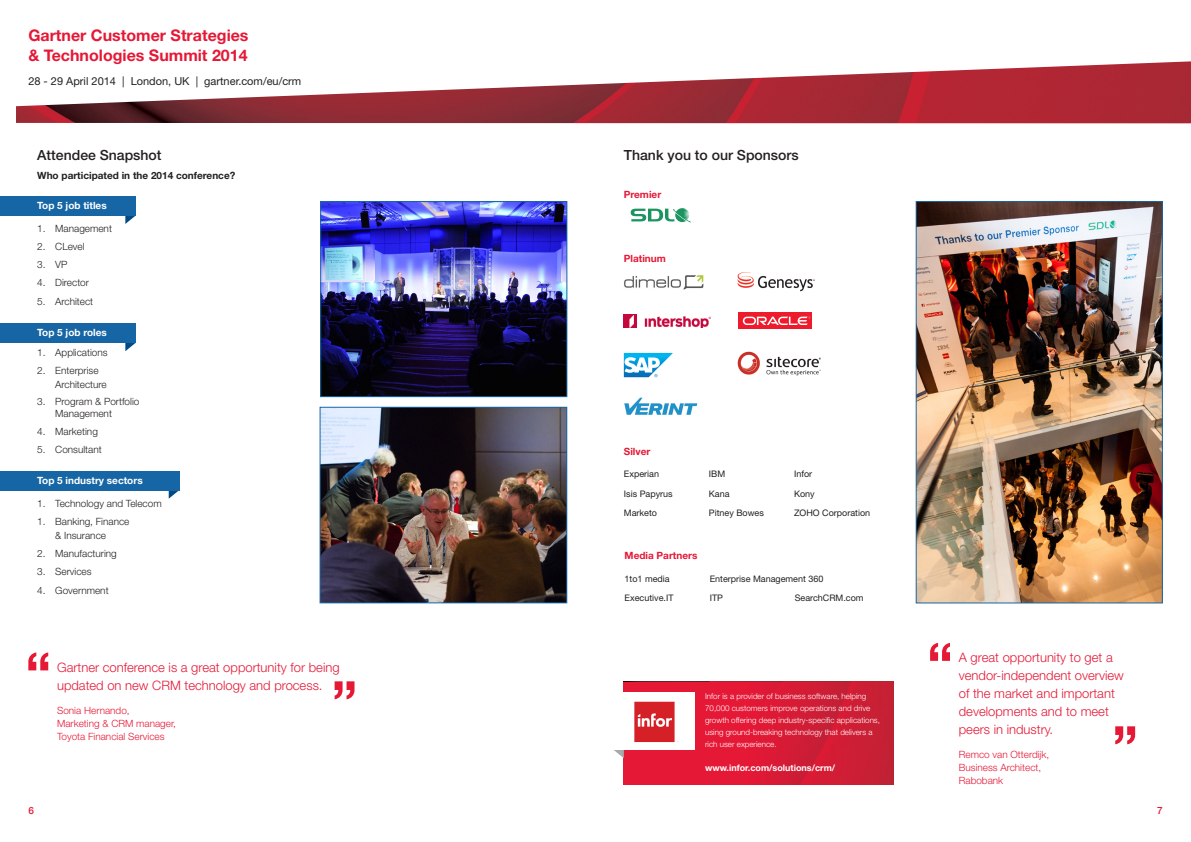
<style>
.page{position:relative;width:1191px;height:842px;background:#fff}
.page>*{position:absolute;margin:0;border:0;box-sizing:border-box;transform-origin:0 0}
.t1{font:700 16px/20px "Helvetica Neue LT";color:#e51836}
.Paragraph_Text{font:500 14px "Helvetica Neue LT";color:#231f20}
.Quote_Text{font:300 13px/18px "Helvetica Neue LT";color:#e51836}
.t2{font:11px "Helvetica Neue LT";color:#231f20}
.t3{font:300 10px/14px "Helvetica Neue LT";color:#231f20}
.Quote_Text-2{font:300 10px/13px "Helvetica Neue LT";color:#e51836}
.Paragraph_Text-2{font:700 10px "Helvetica Neue LT";color:#fff}
.Paragraph_Text-3{font:700 10px "Helvetica Neue LT";color:#231f20}
.Sponsor_Titles{font:700 10px "Helvetica Neue LT";color:#e51836}
.t4{font:500 10px "Helvetica Neue LT";color:#e51836}
.Paragraph_Text-4{font:9px "Helvetica Neue LT";color:#231f20}
.Paragraph_Text-5{font:700 9px "Helvetica Neue LT";color:#fff}
.Paragraph_Text-6{font:300 8px/12px "Helvetica Neue LT";color:#fff}
</style>
<div class="page">
<svg style="left:169px;top:490px;width:10px;height:9px"></svg>
<div style="left:0;top:471px;width:179px;height:19px;background:#1666a6"></div>
<svg style="left:125px;top:343px;width:11px;height:8px"></svg>
<div style="left:0;top:324px;width:136px;height:19px;background:#1666a6"></div>
<svg style="left:125px;top:215px;width:11px;height:9px"></svg>
<div style="left:0;top:196px;width:136px;height:19px;background:#1666a6"></div>
<svg style="left:334px;top:681px;width:21px;height:18px"></svg>
<svg style="left:28px;top:652px;width:20px;height:18px"></svg>
<img style="left:16px;top:61px;width:1175px;height:62px">
<img style="left:322px;top:203px;width:243px;height:192px">
<div style="left:320px;top:201px;width:247px;height:196px;border:1px solid #1666a6"></div>
<img style="left:322px;top:409px;width:243px;height:192px">
<div style="left:320px;top:407px;width:247px;height:196px;border:1px solid #1666a6"></div>
<svg style="left:630px;top:208px;width:61px;height:15px"></svg>
<img style="left:624px;top:275px;width:80px;height:14px">
<img style="left:737px;top:272px;width:78px;height:19px">
<img style="left:624px;top:314px;width:86px;height:14px">
<div style="left:738px;top:312px;width:74px;height:17px;background:#ee1b2c"></div>
<svg style="left:743px;top:317px;width:67px;height:8px"></svg>
<svg style="left:624px;top:353px;width:49px;height:24px"></svg>
<img style="left:738px;top:351px;width:83px;height:24px">
<img style="left:624px;top:397px;width:74px;height:18px">
<img style="left:918px;top:203px;width:242px;height:398px">
<div style="left:916px;top:201px;width:246px;height:402px;border:1px solid #1666a6"></div>
<svg style="left:1115px;top:726px;width:20px;height:18px"></svg>
<svg style="left:930px;top:643px;width:20px;height:18px"></svg>
<div style="left:623px;top:682px;width:270px;height:102px;background:linear-gradient(to right,#ed1636,#c81f34)"></div>
<svg style="left:614px;top:750px;width:10px;height:8px"></svg>
<div style="left:613px;top:692px;width:81px;height:58px;background:#fff"></div>
<img style="left:634px;top:701px;width:45px;height:41px">
<p class="t1" style="left:28px;top:25px;width:222px">Gartner Customer Strategies &amp; Technologies Summit 2014</p>
<p class="t2" style="left:28px;top:75px;width:274px">28 - 29 April 2014 | London, UK | gartner.com/eu/crm</p>
<p class="Paragraph_Text" style="left:37px;top:146px;width:126px">Attendee Snapshot</p>
<p class="Paragraph_Text-3" style="left:37px;top:169px;width:199px">Who participated in the 2014 conference?</p>
<p class="Paragraph_Text-2" style="left:37px;top:199px;width:71px">Top 5 job titles</p>
<p class="t3" style="left:37px;top:221px;width:76px">1. Management</p>
<p class="t3" style="left:37px;top:239px;width:49px">2. CLevel</p>
<p class="t3" style="left:37px;top:257px;width:32px">3. VP</p>
<p class="t3" style="left:37px;top:276px;width:53px">4. Director</p>
<p class="t3" style="left:37px;top:294px;width:57px">5. Architect</p>
<p class="Paragraph_Text-2" style="left:37px;top:326px;width:71px">Top 5 job roles</p>
<p class="t3" style="left:37px;top:345px;width:72px">1. Applications</p>
<p class="t3" style="left:55px;top:364px;width:53px;text-indent:-18px">2. Enterprise<br>Architecture</p>
<p class="t3" style="left:55px;top:395px;width:86px;line-height:12px;text-indent:-18px">3. Program &amp; Portfolio<br>Management</p>
<p class="t3" style="left:37px;top:424px;width:62px">4. Marketing</p>
<p class="t3" style="left:37px;top:442px;width:66px">5. Consultant</p>
<p class="Paragraph_Text-2" style="left:37px;top:474px;width:107px">Top 5 industry sectors</p>
<p class="t3" style="left:37px;top:496px;width:126px">1. Technology and Telecom</p>
<p class="t3" style="left:37px;top:514px;width:94px;text-align:center">1. Banking, Finance &amp; Insurance</p>
<p class="t3" style="left:37px;top:546px;width:81px">2. Manufacturing</p>
<p class="t3" style="left:37px;top:565px;width:56px">3. Services</p>
<p class="t3" style="left:37px;top:583px;width:73px">4. Government</p>
<p class="Quote_Text" style="left:57px;top:658px;width:284px">Gartner conference is a great opportunity for being updated on new CRM technology and process.</p>
<p class="Quote_Text-2" style="left:57px;top:704px;width:120px">Sonia Hernando,<br>Marketing &amp; CRM manager,<br>Toyota Financial Services</p>
<p class="Paragraph_Text" style="left:624px;top:146px;width:176px">Thank you to our Sponsors</p>
<p class="Sponsor_Titles" style="left:624px;top:188px;width:39px">Premier</p>
<p class="Sponsor_Titles" style="left:624px;top:252px;width:44px">Platinum</p>
<p class="Sponsor_Titles" style="left:624px;top:445px;width:28px">Silver</p>
<p class="Paragraph_Text-4" style="left:624px;top:468px;width:37px">Experian</p>
<p class="Paragraph_Text-4" style="left:709px;top:468px;width:18px">IBM</p>
<p class="Paragraph_Text-4" style="left:794px;top:468px;width:20px">Infor</p>
<p class="Paragraph_Text-4" style="left:624px;top:488px;width:50px">Isis Papyrus</p>
<p class="Paragraph_Text-4" style="left:709px;top:488px;width:22px">Kana</p>
<p class="Paragraph_Text-4" style="left:794px;top:488px;width:22px">Kony</p>
<p class="Paragraph_Text-4" style="left:624px;top:508px;width:35px">Marketo</p>
<p class="Paragraph_Text-4" style="left:709px;top:508px;width:56px">Pitney Bowes</p>
<p class="Paragraph_Text-4" style="left:794px;top:508px;width:78px">ZOHO Corporation</p>
<p class="Sponsor_Titles" style="left:624px;top:549px;width:74px">Media Partners</p>
<p class="Paragraph_Text-4" style="left:624px;top:573px;width:47px">1to1 media</p>
<p class="Paragraph_Text-4" style="left:709px;top:573px;width:115px">Enterprise Management 360</p>
<p class="Paragraph_Text-4" style="left:624px;top:593px;width:50px">Executive.IT</p>
<p class="Paragraph_Text-4" style="left:709px;top:593px;width:15px">ITP</p>
<p class="Paragraph_Text-4" style="left:794px;top:593px;width:70px">SearchCRM.com</p>
<p class="Paragraph_Text-6" style="left:705px;top:690px;width:176px">Infor is a provider of business software, helping 70,000 customers improve operations and drive growth offering deep industry-specific applications, using ground-breaking technology that delivers a rich user experience.</p>
<p class="Paragraph_Text-5" style="left:705px;top:762px;width:132px">www.infor.com/solutions/crm/</p>
<p class="Quote_Text" style="left:958px;top:648px;width:166px">A great opportunity to get a vendor-independent overview of the market and important developments and to meet peers in industry.</p>
<p class="Quote_Text-2" style="left:958px;top:748px;width:92px">Remco van Otterdijk,<br>Business Architect,<br>Rabobank</p>
<p class="t4" style="left:28px;top:804px;width:7px">6</p>
<p class="t4" style="left:1157px;top:804px;width:7px">7</p>
</div>
